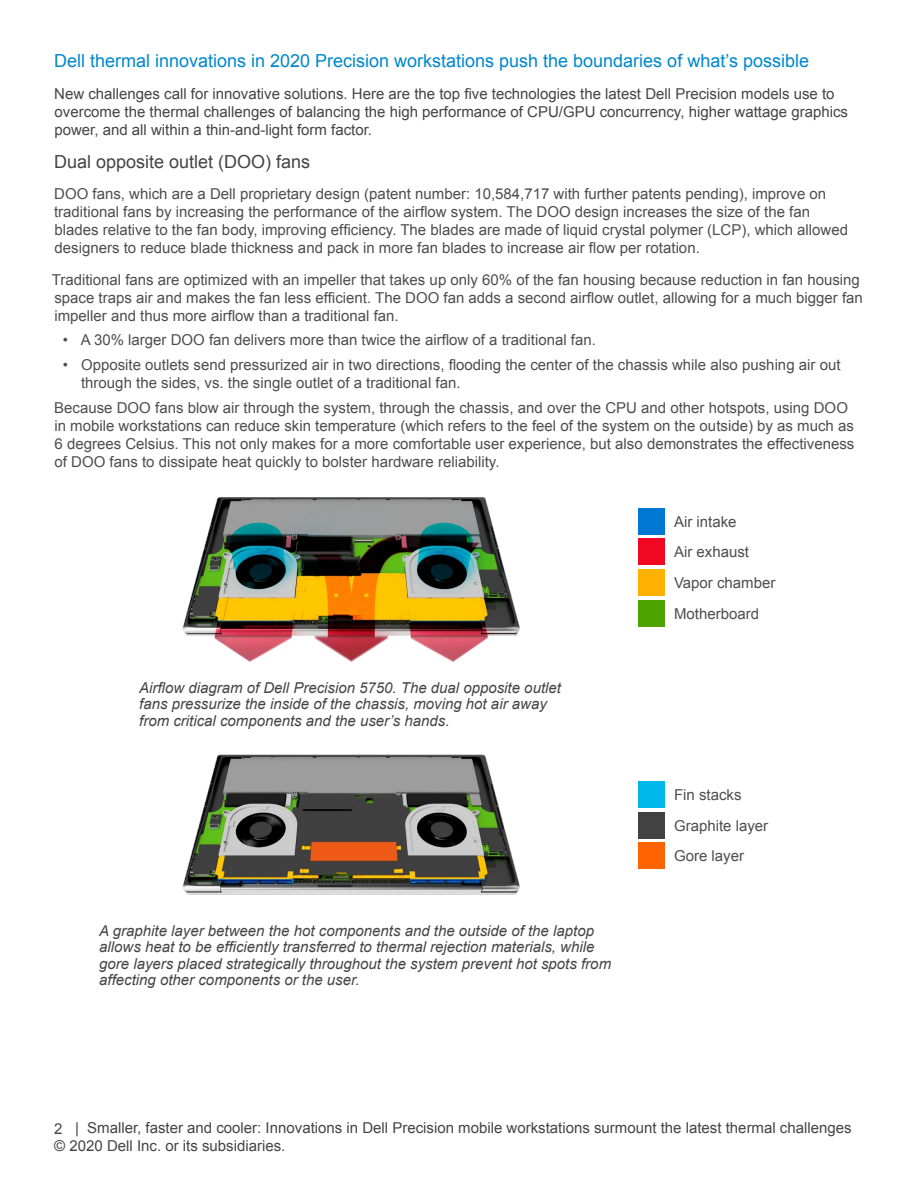
<style>
.page{position:relative;width:918px;height:1188px;background:#fff}
.page>*{position:absolute;margin:0;border:0;box-sizing:border-box;transform-origin:0 0}
.t1{font:18px "Arial";color:#0087cc}
.t2{font:18px "Arial";color:#444}
.t3{font:15px/18px "Arial";color:#4d4d4f}
.t4{font:15px/18px "Arial";color:#444}
.t5{font:italic 15px/16.5px "Arial";color:#444}
</style>
<div class="page">
<div style="left:638px;top:600px;width:27px;height:27px;background:#4da300"></div>
<img style="left:182px;top:497px;width:338px;height:165px">
<img style="left:182px;top:754px;width:338px;height:141px">
<div style="left:638px;top:538px;width:27px;height:28px;background:#f00822"></div>
<div style="left:638px;top:569px;width:27px;height:27px;background:#ffb000"></div>
<div style="left:638px;top:508px;width:27px;height:27px;background:#0077d2"></div>
<div style="left:638px;top:781px;width:27px;height:27px;background:#00b8e9"></div>
<div style="left:638px;top:812px;width:27px;height:27px;background:#424242"></div>
<div style="left:638px;top:842px;width:27px;height:27px;background:#ff6400"></div>
<p class="t1" style="left:54px;top:49px;width:757px">Dell thermal innovations in 2020 Precision workstations push the boundaries of what’s possible</p>
<p class="t4" style="left:54px;top:84px;width:795px">New challenges call for innovative solutions. Here are the top five technologies the latest Dell Precision models use to overcome the thermal challenges of balancing the high performance of CPU/GPU concurrency, higher wattage graphics power, and all within a thin-and-light form factor.</p>
<p class="t2" style="left:54px;top:149px;width:258px">Dual opposite outlet (DOO) fans</p>
<p class="t3" style="left:54px;top:185px;width:795px">DOO fans, which are a Dell proprietary design (patent number: 10,584,717 with further patents pending), improve on traditional fans by increasing the performance of the airflow system. The DOO design increases the size of the fan blades relative to the fan body, improving efficiency. The blades are made of liquid crystal polymer (LCP), which allowed designers to reduce blade thickness and pack in more fan blades to increase air flow per rotation.</p>
<p class="t3" style="left:52px;top:270px;width:813px">Traditional fans are optimized with an impeller that takes up only 60% of the fan housing because reduction in fan housing space traps air and makes the fan less efficient. The DOO fan adds a second airflow outlet, allowing for a much bigger fan impeller and thus more airflow than a traditional fan.</p>
<p class="t3" style="left:63px;top:331px;width:535px">• A 30% larger DOO fan delivers more than twice the airflow of a traditional fan.</p>
<p class="t3" style="left:81px;top:356px;width:761px;text-indent:-18px">• Opposite outlets send pressurized air in two directions, flooding the center of the chassis while also pushing air out through the sides, vs. the single outlet of a traditional fan.</p>
<p class="t3" style="left:54px;top:399px;width:802px">Because DOO fans blow air through the system, through the chassis, and over the CPU and other hotspots, using DOO in mobile workstations can reduce skin temperature (which refers to the feel of the system on the outside) by as much as 6 degrees Celsius. This not only makes for a more comfortable user experience, but also demonstrates the effectiveness of DOO fans to dissipate heat quickly to bolster hardware reliability.</p>
<p class="t3" style="left:674px;top:513px;width:64px">Air intake</p>
<p class="t3" style="left:674px;top:537px;width:103px;line-height:30.8px">Air exhaust<br>Vapor chamber</p>
<p class="t5" style="left:139px;top:680px;width:423px">Airflow diagram of Dell Precision 5750. The dual opposite outlet fans pressurize the inside of the chassis, moving hot air away from critical components and the user’s hands.</p>
<p class="t5" style="left:99px;top:922px;width:513px">A graphite layer between the hot components and the outside of the laptop allows heat to be efficiently transferred to thermal rejection materials, while gore layers placed strategically throughout the system prevent hot spots from affecting other components or the user.</p>
<p class="t3" style="left:674px;top:605px;width:87px">Motherboard</p>
<p class="t3" style="left:674px;top:779px;width:96px;line-height:30.8px">Fin stacks<br>Graphite layer<br>Gore layer</p>
<p class="t4" style="left:54px;top:1119px;width:799px">2 | Smaller, faster and cooler: Innovations in Dell Precision mobile workstations surmount the latest thermal challenges © 2020 Dell Inc. or its subsidiaries.</p>
</div>
